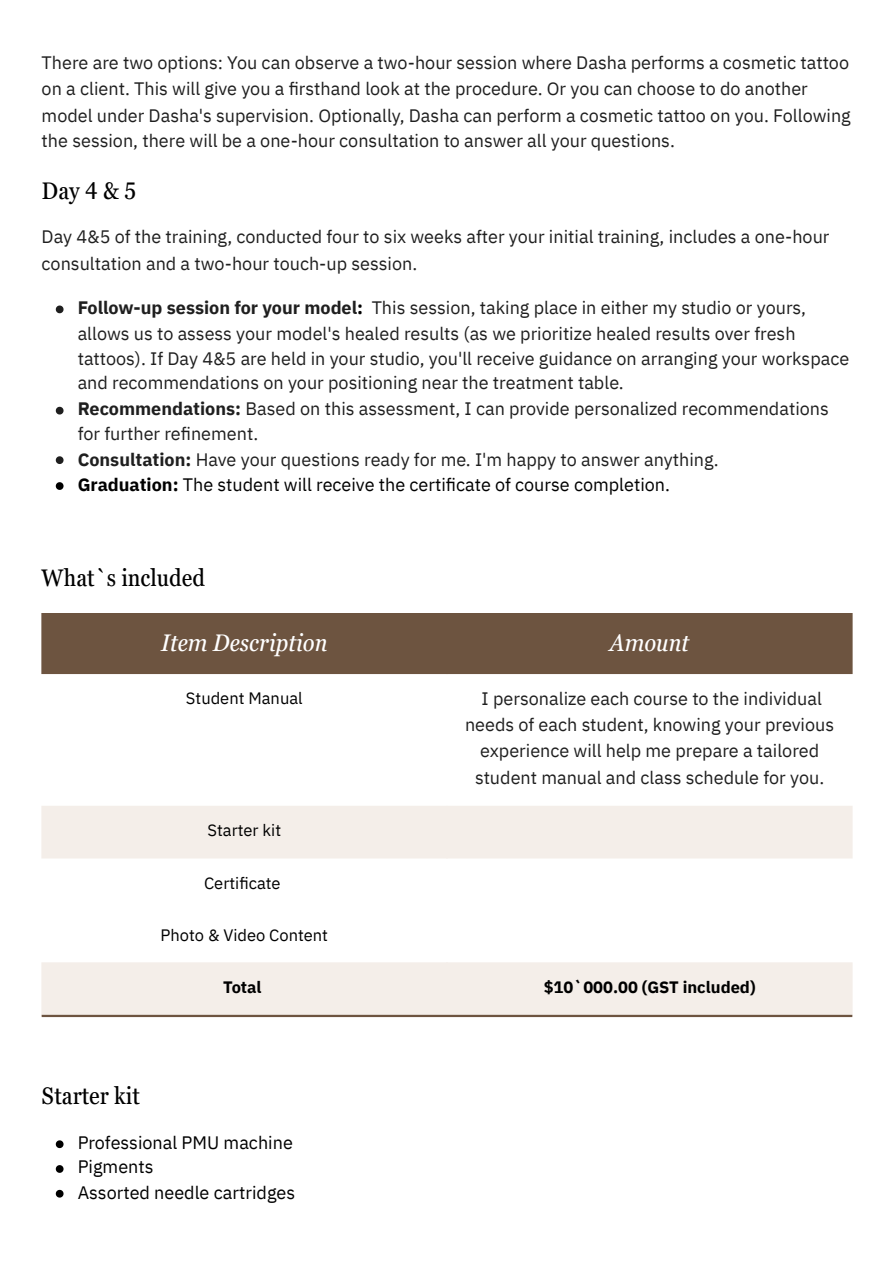
<style>
.page{position:relative;width:894px;height:1263px;background:#fff}
.page>*{position:absolute;margin:0;border:0;box-sizing:border-box;transform-origin:0 0}
.t1{font:condensed 24px "Georgia Pro";color:#000}
.t2{font:italic condensed 24px "Georgia Pro";color:#fff}
.t3{font:18px/26.2px "IBM Plex Sans";color:#1f1f1f}
.t4{font:18px "IBM Plex Sans";color:#000}
.t5{font:16.5px "IBM Plex Sans";color:#000}
.t6{font:700 16.5px "IBM Plex Sans";color:#000}
.s1{font-weight:700}
.s2{font-weight:700;color:#000}
</style>
<div class="page">
<svg style="left:56px;top:306px;width:7px;height:7px"></svg>
<svg style="left:56px;top:407px;width:7px;height:7px"></svg>
<svg style="left:56px;top:456px;width:7px;height:8px"></svg>
<svg style="left:56px;top:482px;width:7px;height:8px"></svg>
<div style="left:42px;top:613px;width:810px;height:61px;background:#6d5440"></div>
<svg style="left:42px;top:806px;width:810px;height:209px;fill:#f7f3f0"></svg>
<hr style="left:42px;top:1015px;width:810px;height:2px;background:#6d5440">
<svg style="left:56px;top:1140px;width:7px;height:8px"></svg>
<svg style="left:56px;top:1165px;width:7px;height:8px"></svg>
<svg style="left:56px;top:1190px;width:7px;height:7px"></svg>
<p class="t3" style="left:42px;top:49px;width:810px">There are two options: You can observe a two-hour session where Dasha performs a cosmetic tattoo on a client. This will give you a fi rsthand look at the procedure. Or you can choose to do another model under Dasha's supervision. Optionally, Dasha can perform a cosmetic tattoo on you. Following the session, there will be a one-hour consultation to answer all your questions.</p>
<h1 class="t1" style="left:42px;top:177px;width:97px">Day4&amp;5</h1>
<p class="t3" style="left:42px;top:223px;width:789px;line-height:27px">Day 4&amp;5 of the training, conducted four to six weeks after your initial training, includes a one-hour consultation and a two-hour touch-up session.</p>
<p class="t3" style="left:78px;top:295px;width:772px;line-height:25.2px"><span class="s1">Follow-up session for your model</span><span class="s2">:</span> This session, taking place in either my studio or yours, allows us to assess your model's healed results (as we prioritize healed results over fresh tattoos). If Day 4&amp;5 are held in your studio, you'll receive guidance on arranging your workspace and recommendations on your positioning near the treatment table.</p>
<p class="t3" style="left:78px;top:396px;width:752px;line-height:24.8px"><span class="s1">Recommendations:</span> Based on this assessment, I can provide personalized recommendations for further refi nement.</p>
<p class="t3" style="left:78px;top:446px;width:642px"><span class="s1">Consultation:</span> Have your questions ready for me. I'm happy to answer anything.</p>
<p class="t4" style="left:78px;top:472px;width:593px"><span class="s1">Graduation:</span> The student will receive the certificate of course completion.</p>
<h1 class="t1" style="left:42px;top:564px;width:165px">What`s included</h1>
<p class="t2" style="left:161px;top:629px;width:168px">Item Description</p>
<p class="t2" style="left:609px;top:629px;width:81px">Amount</p>
<p class="t5" style="left:186px;top:687px;width:118px">Student Manual</p>
<p class="t3" style="left:465px;top:685px;width:370px;text-align:center">I personalize each course to the individual needs of each student, knowing your previous experience will help me prepare a tailored student manual and class schedule for you.</p>
<p class="t5" style="left:207px;top:819px;width:75px">Starter kit</p>
<p class="t5" style="left:204px;top:872px;width:78px">Certifi cate</p>
<p class="t5" style="left:160px;top:924px;width:169px">Photo &amp; Video Content</p>
<p class="t6" style="left:223px;top:976px;width:40px">Total</p>
<p class="t6" style="left:543px;top:976px;width:213px">$10`000.00 (GST included)</p>
<h1 class="t1" style="left:42px;top:1082px;width:100px">Starter kit</h1>
<p class="t4" style="left:78px;top:1130px;width:217px">Professional PMU machine</p>
<p class="t4" style="left:78px;top:1155px;width:77px">Pigments</p>
<p class="t4" style="left:78px;top:1181px;width:219px">Assorted needle cartridges</p>
</div>
